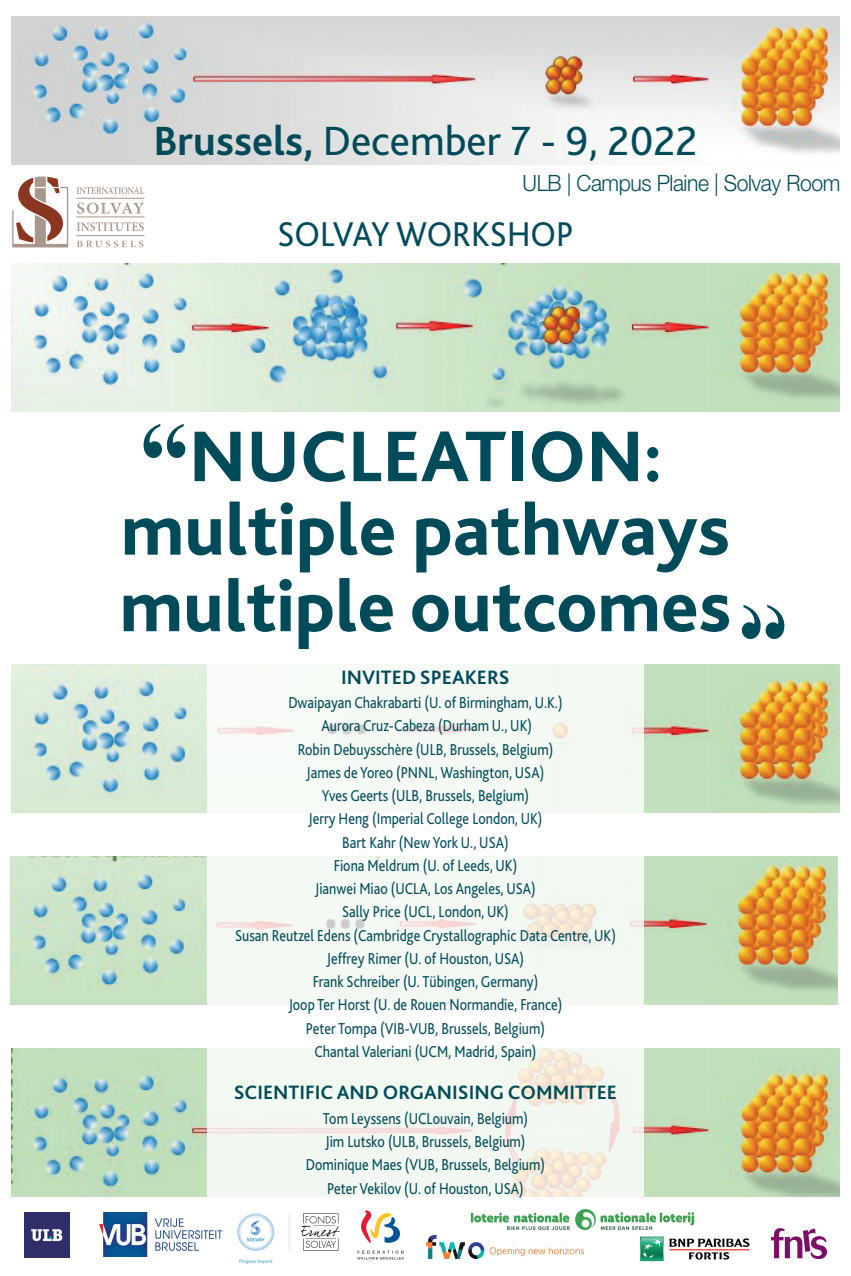
<style>
.page{position:relative;width:851px;height:1276px;background:#fff}
.page>*{position:absolute;margin:0;border:0;box-sizing:border-box;transform-origin:0 0}
.t1{font:800 75px/75px "Bliss 2";color:#004b5a;text-align:center}
.t2{font:42.75px "Bliss 2";color:#004b5a}
.t3{font:36px "Bliss 2";color:#004b5a;scale:.94 1}
.t4{font:300 22.5px "Helvetica Neue LT Std";letter-spacing:-.02em;color:#004b5a;scale:.94 1}
.t5{font:700 20.25px "Bliss 2";color:#004b5a}
.t6{font:16.5px/23.2px "Bliss 2";color:#004b5a;text-align:center;scale:.85 1}
.s1{font-weight:700}
</style>
<div class="page">
<img style="left:12px;top:16px;width:826px;height:149px">
<img style="left:12px;top:264px;width:826px;height:148px">
<img style="left:12px;top:664px;width:826px;height:149px">
<img style="left:11px;top:856px;width:826px;height:148px">
<img style="left:12px;top:1048px;width:826px;height:148px">
<svg style="left:77px;top:187px;width:67px;height:7px"></svg>
<svg style="left:77px;top:203px;width:67px;height:11px"></svg>
<svg style="left:77px;top:222px;width:67px;height:9px"></svg>
<svg style="left:77px;top:240px;width:66px;height:7px"></svg>
<hr style="left:76px;top:198px;width:68px;height:1px;background:#a9968c">
<hr style="left:76px;top:217px;width:68px;height:1px;background:#a9968c">
<hr style="left:76px;top:235px;width:68px;height:1px;background:#a9968c">
<svg style="left:12px;top:176px;width:56px;height:71px"></svg>
<div style="left:207px;top:630px;width:436px;height:576px;background:#f5f9f3"></div>
<img style="left:237px;top:1213px;width:104px;height:51px">
<img style="left:357px;top:1210px;width:47px;height:50px">
<img style="left:24px;top:1212px;width:46px;height:45px">
<img style="left:100px;top:1212px;width:122px;height:44px">
<img style="left:463px;top:1201px;width:232px;height:30px">
<img style="left:771px;top:1228px;width:55px;height:30px">
<img style="left:426px;top:1235px;width:157px;height:23px">
<img style="left:640px;top:1236px;width:110px;height:26px">
<img style="left:143px;top:423px;width:43px;height:35px">
<img style="left:741px;top:604px;width:44px;height:35px">
<h2 class="t2" style="left:153px;top:114px;width:545px"><span class="s1">Brussels,</span> December 7 - 9, 2022</h2>
<h3 class="t4" style="left:522px;top:169px;width:339px">ULB | Campus Plaine | Solvay Room</h3>
<h3 class="t3" style="left:277px;top:212px;width:316px">SOLVAY WORKSHOP</h3>
<h1 class="t1" style="left:120px;top:417px;width:613px">NUCLEATION: multiple pathways multiple outcomes</h1>
<p class="t5" style="left:341px;top:664px;width:170px">INVITED SPEAKERS</p>
<p class="t6" style="left:235px;top:690px;width:449px">Dwaipayan Chakrabarti (U. of Birmingham, U.K.)<br>Aurora Cruz-Cabeza (Durham U., UK)<br>Robin Debuysschère (ULB, Brussels, Belgium)<br>James de Yoreo (PNNL, Washington, USA)<br>Yves Geerts (ULB, Brussels, Belgium)<br>Jerry Heng (Imperial College London, UK)<br>Bart Kahr (New York U., USA)<br>Fiona Meldrum (U. of Leeds, UK)<br>Jianwei Miao (UCLA, Los Angeles, USA)<br>Sally Price (UCL, London, UK)<br>Susan Reutzel Edens (Cambridge Crystallographic Data Centre, UK)<br>Jeffrey Rimer (U. of Houston, USA)<br>Frank Schreiber (U. Tübingen, Germany)<br>Joop Ter Horst (U. de Rouen Normandie, France)<br>Peter Tompa (VIB-VUB, Brussels, Belgium)<br>Chantal Valeriani (UCM, Madrid, Spain)</p>
<p class="t5" style="left:234px;top:1079px;width:385px">SCIENTIFIC AND ORGANISING COMMITTEE</p>
<p class="t6" style="left:306px;top:1106px;width:283px">Tom Leyssens (UCLouvain, Belgium)<br>Jim Lutsko (ULB, Brussels, Belgium)<br>Dominique Maes (VUB, Brussels, Belgium)<br>Peter Vekilov (U. of Houston, USA)</p>
</div>
